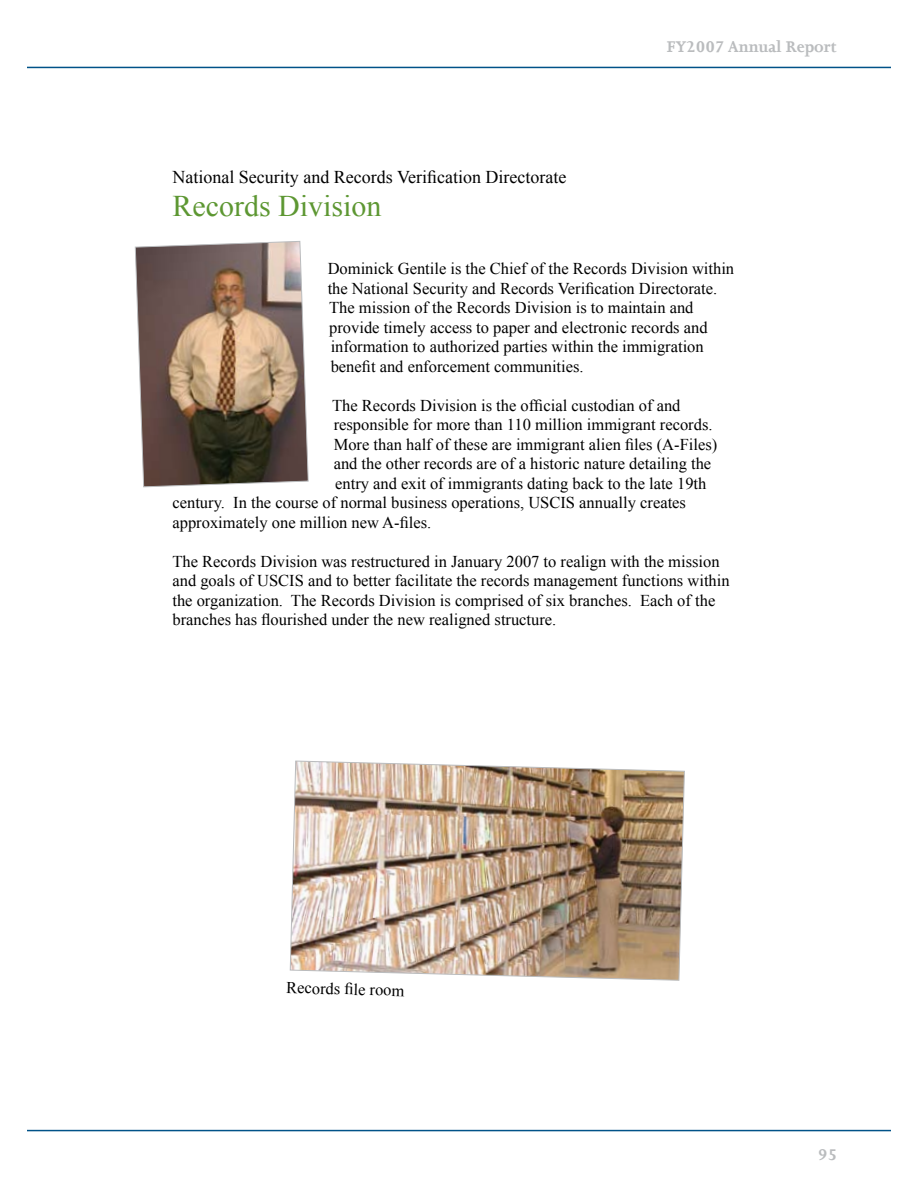
<style>
.page{position:relative;width:918px;height:1188px;background:#fff}
.page>*{position:absolute;margin:0;border:0;box-sizing:border-box;transform-origin:0 0}
.t1{font:30px "Times New Roman";color:#5d9732}
.t2{font:18px "Times New Roman";color:#000}
.t3{font:700 18px "Joanna";color:#babcbe}
.t4{font:16.5px/19.5px "Times New Roman";color:#000}
</style>
<div class="page">
<hr style="left:27px;top:67px;width:864px;height:1px;background:#005288">
<hr style="left:27px;top:1130px;width:864px;height:1px;background:#005288">
<img style="left:135px;top:241px;width:174px;height:246px">
<img style="left:289px;top:760px;width:396px;height:221px">
<p class="t2" style="left:172px;top:165px;width:396px">National Security and Records Verification Directorate</p>
<h1 class="t1" style="left:172px;top:186px;width:211px">Records Division</h1>
<p class="t3" style="left:667px;top:35px;width:171px">FY2007 Annual Report</p>
<p class="t4" style="left:328px;top:259px;width:408px">Dominick Gentile is the Chief of the Records Division within the National Security and Records Verification Directorate.<br>The mission of the Records Division is to maintain and provide timely access to paper and electronic records and information to authorized parties within the immigration benefit and enforcement communities.</p>
<p class="t4" style="left:332px;top:395px;width:350px">The Records Division is the official custodian of and</p>
<p class="t4" style="left:334px;top:415px;width:380px">responsible for more than 110 million immigrant records.</p>
<p class="t4" style="left:334px;top:434px;width:385px">More than half of these are immigrant alien files (A-Files)</p>
<p class="t4" style="left:334px;top:454px;width:379px">and the other records are of a historic nature detailing the</p>
<p class="t4" style="left:335px;top:473px;width:373px">entry and exit of immigrants dating back to the late 19th</p>
<p class="t4" style="left:172px;top:493px;width:515px">century. In the course of normal business operations, USCIS annually creates</p>
<p class="t4" style="left:172px;top:512px;width:260px">approximately one million new A-files.</p>
<p class="t4" style="left:172px;top:551px;width:559px">The Records Division was restructured in January 2007 to realign with the mission and goals of USCIS and to better facilitate the records management functions within the organization. The Records Division is comprised of six branches. Each of the branches has flourished under the new realigned structure.</p>
<p class="t4" style="left:286px;top:978px;width:120px;rotate:1deg">Records fi le room</p>
<p class="t3" style="left:818px;top:1143px;width:21px">95</p>
</div>
